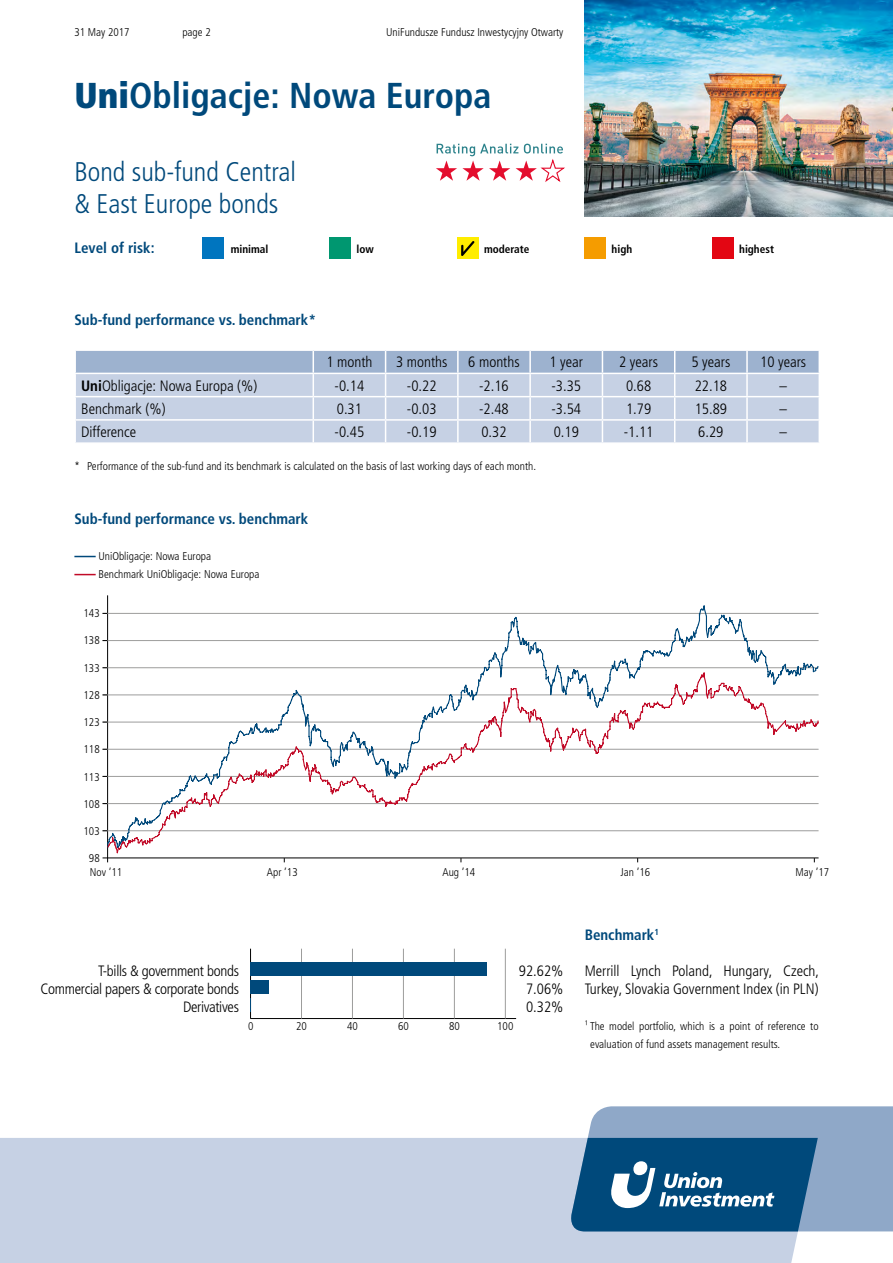
<style>
.page{position:relative;width:893px;height:1263px;background:#fff}
.page>*{position:absolute;margin:0;border:0;box-sizing:border-box;transform-origin:0 0}
.t1{font:700 condensed 36px "Frutiger LT Pro";color:#00497b}
.t2{font:300 condensed 27px/32px "Frutiger LT Pro";color:#00497b}
._04_Copy_10_pt{font:300 condensed 15px/18px "Frutiger LT Pro";color:#000}
._03_Subhead_10_pt{font:700 condensed 15px "Frutiger LT Pro";color:#00497b}
.tabela_wynikow{font:300 condensed 15px "Frutiger LT Pro";color:#000}
._04_Copy_10_pt-2{font:300 condensed 15px "Frutiger LT Pro";letter-spacing:-.02em;color:#000}
._07_Issue_details__p{font:300 condensed 11.25px/18px "Frutiger LT Pro";color:#000}
._03_Subhead_10_pt-2{font:300 condensed 11.25px "Frutiger LT Pro";color:#000}
.wykres_poziom{font:300 condensed 11.25px "Frutiger LT Pro";color:#000}
.t3{font:700 condensed 11.25px "Frutiger LT Pro";color:#000}
.wykres_pion{font:300 condensed 11.25px "Frutiger LT Pro";color:#000}
.s1{font-weight:900}
.s2{font-weight:700}
</style>
<div class="page">
<div style="left:202px;top:238px;width:21px;height:21px;background:#0075bf"></div>
<div style="left:330px;top:238px;width:21px;height:21px;background:#009770"></div>
<div style="left:457px;top:238px;width:21px;height:21px;background:#ffed00"></div>
<svg style="left:461px;top:241px;width:13px;height:15px"></svg>
<div style="left:585px;top:238px;width:21px;height:21px;background:#f59c00"></div>
<div style="left:712px;top:238px;width:21px;height:21px;background:#e30613"></div>
<img style="left:585px;top:0;width:308px;height:217px">
<div style="left:0;top:1138px;width:818px;height:125px;background:#c6d1e4"></div>
<svg style="left:568px;top:1106px;width:325px;height:125px;background:#5583a8"></svg>
<svg style="left:436px;top:144px;width:129px;height:38px"></svg>
<svg style="left:75px;top:350px;width:744px;height:93px;background:#c0cde1"></svg>
<hr style="left:746px;top:421px;width:2px;height:21px;background:#fff">
<hr style="left:313px;top:442px;width:73px;height:2px;background:#fff">
<hr style="left:386px;top:442px;width:72px;height:2px;background:#fff">
<hr style="left:458px;top:442px;width:72px;height:2px;background:#fff">
<hr style="left:530px;top:442px;width:72px;height:2px;background:#fff">
<hr style="left:602px;top:442px;width:73px;height:2px;background:#fff">
<hr style="left:675px;top:442px;width:72px;height:2px;background:#fff">
<hr style="left:74px;top:442px;width:239px;height:2px;background:#fff">
<svg style="left:74px;top:556px;width:22px;height:1px"></svg>
<svg style="left:74px;top:574px;width:22px;height:1px"></svg>
<hr style="left:107px;top:595px;width:1px;height:267px;background:#000">
<hr style="left:103px;top:858px;width:716px;height:1px;background:#000">
<svg style="left:106px;top:605px;width:713px;height:66px"></svg>
<svg style="left:106px;top:671px;width:713px;height:183px"></svg>
<hr style="left:250px;top:1018px;width:266px;height:1px;background:#000">
<hr style="left:301px;top:949px;width:1px;height:69px;background:#9d9d9c">
<hr style="left:352px;top:949px;width:1px;height:69px;background:#9d9d9c">
<hr style="left:403px;top:949px;width:1px;height:69px;background:#9d9d9c">
<hr style="left:454px;top:949px;width:1px;height:69px;background:#9d9d9c">
<hr style="left:505px;top:949px;width:1px;height:69px;background:#9d9d9c">
<hr style="left:250px;top:949px;width:1px;height:69px;background:#000">
<div style="left:250px;top:962px;width:237px;height:14px;background:#00497b"></div>
<div style="left:250px;top:980px;width:18px;height:14px;background:#00497b"></div>
<svg style="left:250px;top:998px;width:1px;height:14px"></svg>
<p class="_03_Subhead_10_pt-2" style="left:74px;top:26px;width:57px">31 May 2017</p>
<p class="_03_Subhead_10_pt-2" style="left:182px;top:26px;width:30px">page 2</p>
<p class="_03_Subhead_10_pt-2" style="left:386px;top:26px;width:179px">UniFundusze Fundusz Inwestycyjny Otwarty</p>
<h1 class="t1" style="left:74px;top:75px;width:419px"><span class="s1">Uni</span>Obligacje: Nowa Europa</h1>
<h2 class="t2" style="left:74px;top:156px;width:223px">Bond sub-fund Central &amp; East Europe bonds</h2>
<p class="_03_Subhead_10_pt" style="left:74px;top:239px;width:82px">Level of risk:</p>
<p class="t3" style="left:231px;top:242px;width:39px">minimal</p>
<p class="t3" style="left:356px;top:242px;width:19px">low</p>
<p class="t3" style="left:484px;top:242px;width:47px">moderate</p>
<p class="t3" style="left:612px;top:242px;width:22px">high</p>
<p class="t3" style="left:739px;top:242px;width:36px">highest</p>
<p class="_03_Subhead_10_pt" style="left:74px;top:311px;width:243px">Sub-fund performance vs. benchmark*</p>
<p class="_04_Copy_10_pt" style="left:326px;top:353px;width:48px">1 month</p>
<p class="_04_Copy_10_pt" style="left:396px;top:353px;width:53px">3 months</p>
<p class="_04_Copy_10_pt" style="left:468px;top:353px;width:53px">6 months</p>
<p class="_04_Copy_10_pt" style="left:549px;top:353px;width:35px">1 year</p>
<p class="_04_Copy_10_pt" style="left:619px;top:353px;width:40px">2 years</p>
<p class="_04_Copy_10_pt" style="left:691px;top:353px;width:40px">5 years</p>
<p class="_04_Copy_10_pt" style="left:760px;top:353px;width:48px">10 years</p>
<p class="_04_Copy_10_pt" style="left:81px;top:377px;width:178px"><span class="s2">Uni</span>Obligacje: Nowa Europa (%)</p>
<p class="tabela_wynikow" style="left:335px;top:377px;width:31px">-0.14</p>
<p class="tabela_wynikow" style="left:407px;top:377px;width:31px">-0.22</p>
<p class="tabela_wynikow" style="left:479px;top:377px;width:31px">-2.16</p>
<p class="tabela_wynikow" style="left:551px;top:377px;width:31px">-3.35</p>
<p class="tabela_wynikow" style="left:626px;top:377px;width:27px">0.68</p>
<p class="tabela_wynikow" style="left:695px;top:377px;width:34px">22.18</p>
<p class="_04_Copy_10_pt" style="left:779px;top:377px;width:9px">–</p>
<p class="_04_Copy_10_pt" style="left:81px;top:400px;width:86px">Benchmark (%)</p>
<p class="tabela_wynikow" style="left:337px;top:400px;width:27px">0.31</p>
<p class="tabela_wynikow" style="left:407px;top:400px;width:31px">-0.03</p>
<p class="tabela_wynikow" style="left:479px;top:400px;width:31px">-2.48</p>
<p class="tabela_wynikow" style="left:551px;top:400px;width:31px">-3.54</p>
<p class="tabela_wynikow" style="left:626px;top:400px;width:27px">1.79</p>
<p class="tabela_wynikow" style="left:695px;top:400px;width:34px">15.89</p>
<p class="_04_Copy_10_pt" style="left:779px;top:400px;width:9px">–</p>
<p class="_04_Copy_10_pt" style="left:81px;top:423px;width:57px">Difference</p>
<p class="tabela_wynikow" style="left:335px;top:423px;width:31px">-0.45</p>
<p class="tabela_wynikow" style="left:407px;top:423px;width:31px">-0.19</p>
<p class="tabela_wynikow" style="left:481px;top:423px;width:27px">0.32</p>
<p class="tabela_wynikow" style="left:554px;top:423px;width:27px">0.19</p>
<p class="tabela_wynikow" style="left:624px;top:423px;width:31px">-1.11</p>
<p class="tabela_wynikow" style="left:698px;top:423px;width:27px">6.29</p>
<p class="_04_Copy_10_pt" style="left:779px;top:423px;width:9px">–</p>
<p class="_03_Subhead_10_pt-2" style="left:74px;top:460px;width:463px">* Performance of the sub-fund and its benchmark is calculated on the basis of last working days of each month.</p>
<p class="_03_Subhead_10_pt" style="left:74px;top:510px;width:235px">Sub-fund performance vs. benchmark</p>
<p class="_07_Issue_details__p" style="left:98px;top:547px;width:114px">UniObligacje: Nowa Europa</p>
<p class="_07_Issue_details__p" style="left:98px;top:566px;width:163px">Benchmark UniObligacje: Nowa Europa</p>
<p class="wykres_pion" style="left:84px;top:607px;width:18px">143</p>
<p class="wykres_pion" style="left:84px;top:634px;width:18px">138</p>
<p class="wykres_pion" style="left:84px;top:661px;width:18px">133</p>
<p class="wykres_pion" style="left:84px;top:688px;width:18px">128</p>
<p class="wykres_pion" style="left:84px;top:716px;width:18px">123</p>
<p class="wykres_pion" style="left:84px;top:743px;width:18px">118</p>
<p class="wykres_pion" style="left:84px;top:770px;width:18px">113</p>
<p class="wykres_pion" style="left:84px;top:797px;width:18px">108</p>
<p class="wykres_pion" style="left:84px;top:825px;width:18px">103</p>
<p class="wykres_pion" style="left:89px;top:852px;width:12px">98</p>
<p class="wykres_poziom" style="left:90px;top:866px;width:34px">Nov ’11</p>
<p class="wykres_poziom" style="left:267px;top:866px;width:32px">Apr ’13</p>
<p class="wykres_poziom" style="left:442px;top:866px;width:34px">Aug ’14</p>
<p class="wykres_poziom" style="left:621px;top:866px;width:31px">Jan ’16</p>
<p class="wykres_poziom" style="left:795px;top:866px;width:35px">May ’17</p>
<p class="_04_Copy_10_pt-2" style="left:98px;top:962px;width:142px">T-bills &amp; government bonds</p>
<p class="_04_Copy_10_pt-2" style="left:40px;top:980px;width:200px">Commercial papers &amp; corporate bonds</p>
<p class="_04_Copy_10_pt-2" style="left:183px;top:998px;width:57px">Derivatives</p>
<p class="_04_Copy_10_pt" style="left:519px;top:962px;width:46px">92.62%</p>
<p class="_04_Copy_10_pt" style="left:526px;top:980px;width:39px">7.06%</p>
<p class="_04_Copy_10_pt" style="left:526px;top:998px;width:39px">0.32%</p>
<p class="_07_Issue_details__p" style="left:248px;top:1017px;width:7px">0</p>
<p class="_07_Issue_details__p" style="left:296px;top:1017px;width:12px">20</p>
<p class="_07_Issue_details__p" style="left:347px;top:1017px;width:12px">40</p>
<p class="_07_Issue_details__p" style="left:398px;top:1017px;width:12px">60</p>
<p class="_07_Issue_details__p" style="left:449px;top:1017px;width:12px">80</p>
<p class="_07_Issue_details__p" style="left:497px;top:1017px;width:18px">100</p>
<p class="_03_Subhead_10_pt" style="left:585px;top:926px;width:76px">Benchmark<sup>1</sup></p>
<p class="_04_Copy_10_pt" style="left:585px;top:962px;width:236px">Merrill Lynch Poland, Hungary, Czech,<br>Turkey, Slovakia Government Index (in PLN)</p>
<p class="_07_Issue_details__p" style="left:590px;top:1017px;width:230px;text-indent:-6px">¹ The model portfolio, which is a point of reference to evaluation of fund assets management results.</p>
</div>
